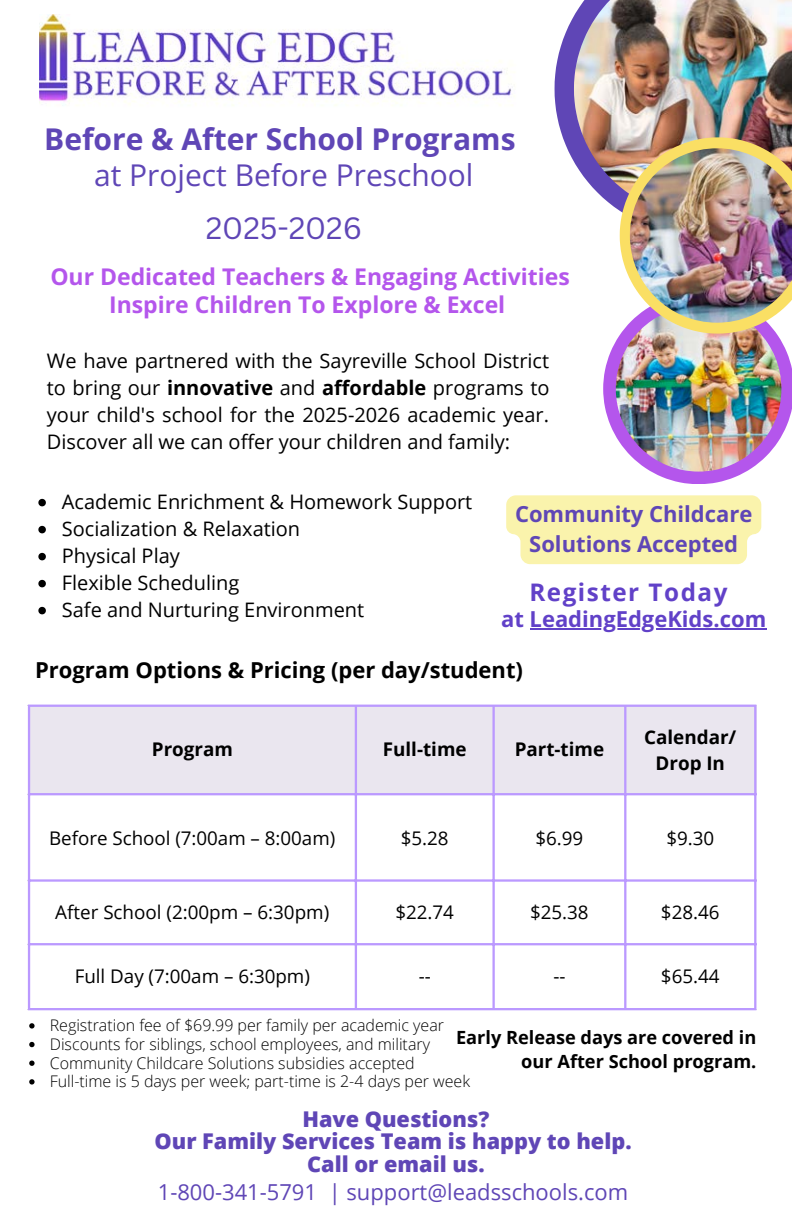
<style>
.page{position:relative;width:792px;height:1224px;background:#fff}
.page>*{position:absolute;margin:0;border:0;box-sizing:border-box;transform-origin:0 0}
.t1{font:700 30px/36px "Open Sans";color:#5f46b6;text-align:center}
.t2{font:30px "Canva Sans";color:#5f46b6}
.t3{font:700 24.2px "Open Sans";letter-spacing:.065em;color:#6141c8}
.t4{font:700 23px/28.4px "Open Sans";color:#b456ec;text-align:center}
.t5{font:22px "Open Sans";color:#5f46b6}
.t6{font:700 22px "Open Sans";color:#000}
.t7{font:700 22px/30px "Open Sans";color:#5f46b6;text-align:center}
.t8{font:700 22px "Open Sans";color:#6141c8}
.t9{font:800 21.8px/22.4px "Open Sans";color:#5f46b6;text-align:center}
.t10{font:20px/27px "Open Sans";color:#000;text-align:justify}
.t11{font:18.8px "Open Sans";color:#000}
.t12{font:700 18.8px/25.6px "Open Sans";color:#000;text-align:center}
.t13{font:700 18.2px/24px "Open Sans";color:#000;text-align:right}
.t14{font:300 16px "Open Sans";color:#000}
.s1{font-weight:400}
.s2{font-weight:700}
</style>
<div class="page">
<svg style="left:38px;top:499px;width:8px;height:7px"></svg>
<svg style="left:38px;top:526px;width:8px;height:7px"></svg>
<svg style="left:38px;top:553px;width:8px;height:7px"></svg>
<svg style="left:38px;top:580px;width:8px;height:7px"></svg>
<svg style="left:38px;top:607px;width:8px;height:7px"></svg>
<div style="left:28px;top:706px;width:728px;height:89px;background:#eae6ef"></div>
<hr style="left:28px;top:707px;width:2px;height:301px;background:#b9f">
<hr style="left:355px;top:707px;width:2px;height:301px;background:#b9f">
<hr style="left:492px;top:707px;width:3px;height:301px;background:#b9f">
<hr style="left:624px;top:707px;width:2px;height:301px;background:#b9f">
<hr style="left:754px;top:707px;width:2px;height:301px;background:#b9f">
<hr style="left:28px;top:705px;width:728px;height:2px;background:#b9f">
<hr style="left:28px;top:793px;width:728px;height:2px;background:#b9f">
<hr style="left:28px;top:879px;width:728px;height:3px;background:#b9f">
<hr style="left:28px;top:943px;width:728px;height:2px;background:#b9f">
<hr style="left:28px;top:1008px;width:728px;height:2px;background:#b9f">
<svg style="left:29px;top:1023px;width:6px;height:6px"></svg>
<svg style="left:29px;top:1042px;width:6px;height:5px"></svg>
<svg style="left:29px;top:1061px;width:6px;height:5px"></svg>
<svg style="left:29px;top:1079px;width:6px;height:6px"></svg>
<svg style="left:555px;top:16px;width:19px;height:146px;fill:#5f46b6"></svg>
<img style="left:574px;top:0;width:218px;height:198px">
<img style="left:603px;top:137px;width:189px;height:347px">
<img style="left:630px;top:148px;width:162px;height:175px">
<img style="left:40px;top:14px;width:471px;height:92px">
<div style="left:506px;top:495px;width:255px;height:69px;background:#faf3ac"></div>
<hr style="left:530px;top:628px;width:236px;height:2px;background:#6141c8">
<p class="t1" style="left:44px;top:120px;width:473px">Before &amp; After School Programs <span class="s1">at Project Before Preschool</span></p>
<p class="t2" style="left:206px;top:207px;width:158px">2025-2026</p>
<p class="t4" style="left:50px;top:262px;width:521px">Our Dedicated Teachers &amp; Engaging Activities<br>Inspire Children To Explore &amp; Excel</p>
<p class="t10" style="left:47px;top:347px;width:504px">We have partnered with the Sayreville School District to bring our <span class="s2">innovative</span> and <span class="s2">affordable</span> programs to your child's school for the 2025-2026 academic year.<br>Discover all we can offer your children and family:</p>
<p class="t10" style="left:62px;top:488px;width:412px">Academic Enrichment &amp; Homework Support</p>
<h1 class="t10" style="left:62px;top:515px;width:240px">Socialization &amp; Relaxation</h1>
<p class="t10" style="left:62px;top:542px;width:120px">Physical Play</p>
<p class="t10" style="left:62px;top:569px;width:179px">Flexible Scheduling</p>
<h1 class="t10" style="left:62px;top:596px;width:304px">Safe and Nurturing Environment</h1>
<p class="t7" style="left:515px;top:499px;width:239px">Community Childcare<br>Solutions Accepted</p>
<p class="t3" style="left:529px;top:575px;width:199px">Register Today</p>
<h6 class="t8" style="left:501px;top:603px;width:267px">at LeadingEdgeKids.com</h6>
<p class="t6" style="left:35px;top:654px;width:489px">Program Options &amp; Pricing (per day/student)</p>
<h2 class="t12" style="left:152px;top:736px;width:83px">Program</h2>
<p class="t12" style="left:383px;top:736px;width:85px">Full-time</p>
<h5 class="t12" style="left:515px;top:736px;width:91px">Part-time</h5>
<p class="t12" style="left:644px;top:724px;width:94px">Calendar/<br>Drop In</p>
<p class="t11" style="left:49px;top:825px;width:288px">Before School (7:00am – 8:00am)</p>
<p class="t11" style="left:401px;top:825px;width:49px">$5.28</p>
<p class="t11" style="left:535px;top:825px;width:49px">$6.99</p>
<p class="t11" style="left:666px;top:825px;width:49px">$9.30</p>
<h2 class="t11" style="left:55px;top:899px;width:275px">After School (2:00pm – 6:30pm)</h2>
<h2 class="t11" style="left:395px;top:899px;width:60px">$22.74</h2>
<h2 class="t11" style="left:530px;top:899px;width:60px">$25.38</h2>
<h2 class="t11" style="left:661px;top:899px;width:60px">$28.46</h2>
<p class="t11" style="left:75px;top:963px;width:237px">Full Day (7:00am – 6:30pm)</p>
<p class="t11" style="left:419px;top:963px;width:14px">--</p>
<p class="t11" style="left:553px;top:963px;width:14px">--</p>
<p class="t11" style="left:661px;top:963px;width:60px">$65.44</p>
<p class="t14" style="left:50px;top:1014px;width:396px">Registration fee of $69.99 per family per academic year</p>
<p class="t14" style="left:50px;top:1033px;width:382px">Discounts for siblings, school employees, and military</p>
<p class="t14" style="left:50px;top:1051px;width:367px">Community Childcare Solutions subsidies accepted</p>
<p class="t14" style="left:50px;top:1070px;width:422px">Full-time is 5 days per week; part-time is 2-4 days per week</p>
<p class="t13" style="left:456px;top:1025px;width:302px">Early Release days are covered in our After School program.</p>
<p class="t9" style="left:155px;top:1107px;width:479px">Have Questions?<br>Our Family Services Team is happy to help.<br>Call or email us.</p>
<p class="t5" style="left:158px;top:1176px;width:472px">1-800-341-5791 | support@leadsschools.com</p>
</div>
